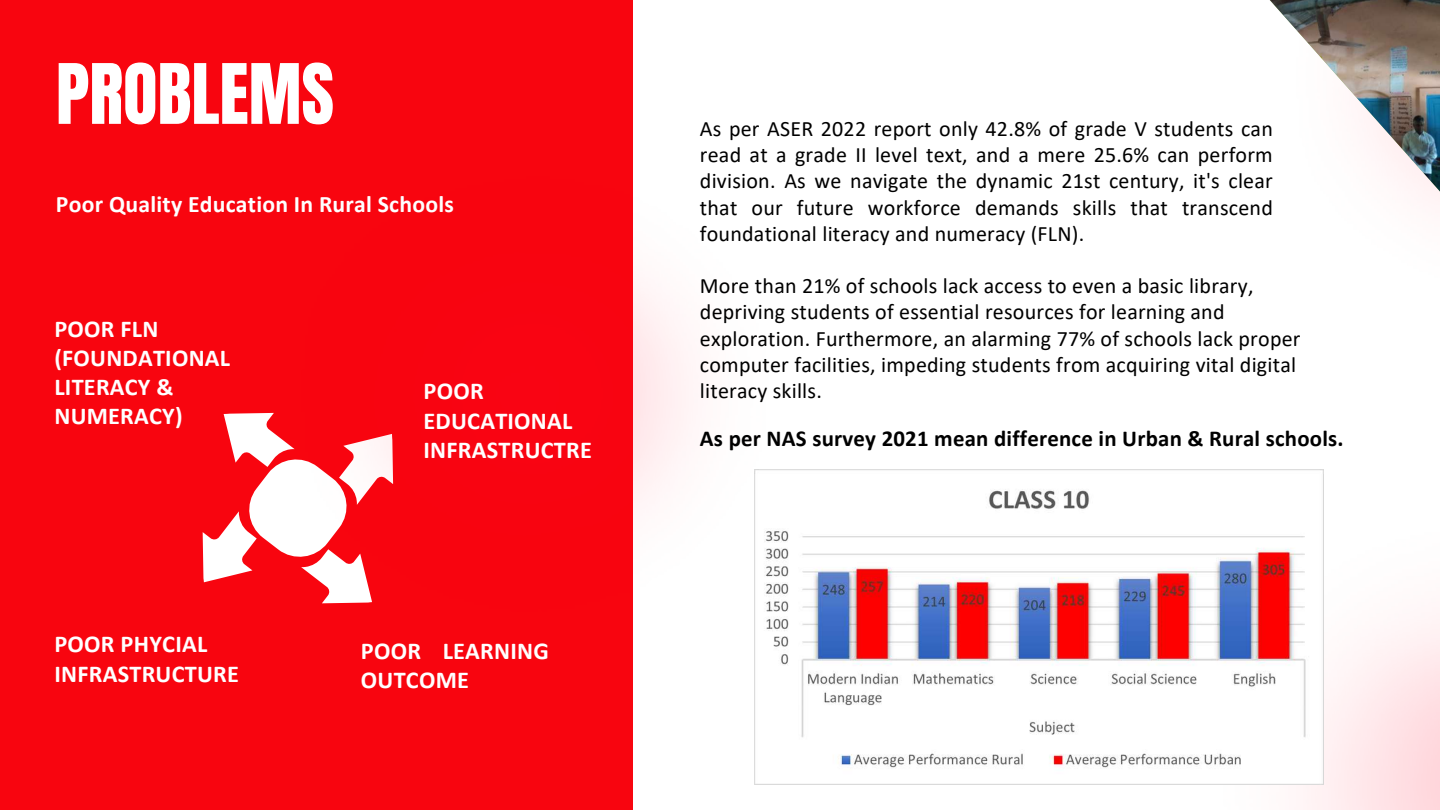
<style>
.page{position:relative;width:1440px;height:810px;background:#fff}
.page>*{position:absolute;margin:0;border:0;box-sizing:border-box;transform-origin:0 0}
.t1{font:70.8px "Anton";color:#fff}
.t2{font:700 24.3px/29.2px "Calibri";letter-spacing:.01em;color:#fff}
.t3{font:700 23.7px "Calibri";letter-spacing:.01em;color:#fff}
.t4{font:700 22.8px "Calibri";letter-spacing:.01em;color:#000}
.t5{font:22px/26.2px "Calibri";letter-spacing:.01em;color:#000;text-align:justify}
</style>
<div class="page">
<div style="left:0;top:0;width:633px;height:810px;background:#f8050f"></div>
<svg style="left:202px;top:412px;width:82px;height:171px"></svg>
<img style="left:284px;top:281px;width:405px;height:323px">
<img style="left:1270px;top:0;width:170px;height:192px">
<img style="left:754px;top:469px;width:569px;height:315px">
<h1 class="t1" style="left:56px;top:43px;width:280px">PROBLEMS</h1>
<p class="t3" style="left:56px;top:194px;width:399px">Poor Quality Education In Rural Schools</p>
<p class="t2" style="left:54px;top:316px;width:177px">POOR FLN (FOUNDATIONAL<br>LITERACY &amp;<br>NUMERACY)</p>
<p class="t2" style="left:54px;top:632px;width:186px">POOR PHYCIAL<br>INFRASTRUCTURE</p>
<p class="t2" style="left:424px;top:379px;width:170px">POOR<br>EDUCATIONAL<br>INFRASTRUCTRE</p>
<p class="t2" style="left:361px;top:638px;width:189px">POOR LEARNING<br>OUTCOME</p>
<p class="t5" style="left:700px;top:117px;width:575px">As per ASER 2022 report only 42.8% of grade V students can read at a grade II level text, and a mere 25.6% can perform division. As we navigate the dynamic 21st century, it's clear that our future workforce demands skills that transcend foundational literacy and numeracy (FLN).</p>
<p class="t5" style="left:700px;top:274px;width:602px;text-align:left">More than 21% of schools lack access to even a basic library, depriving students of essential resources for learning and exploration. Furthermore, an alarming 77% of schools lack proper computer facilities, impeding students from acquiring vital digital literacy skills.</p>
<p class="t4" style="left:700px;top:429px;width:645px">As per NAS survey 2021 mean difference in Urban &amp; Rural schools.</p>
</div>
